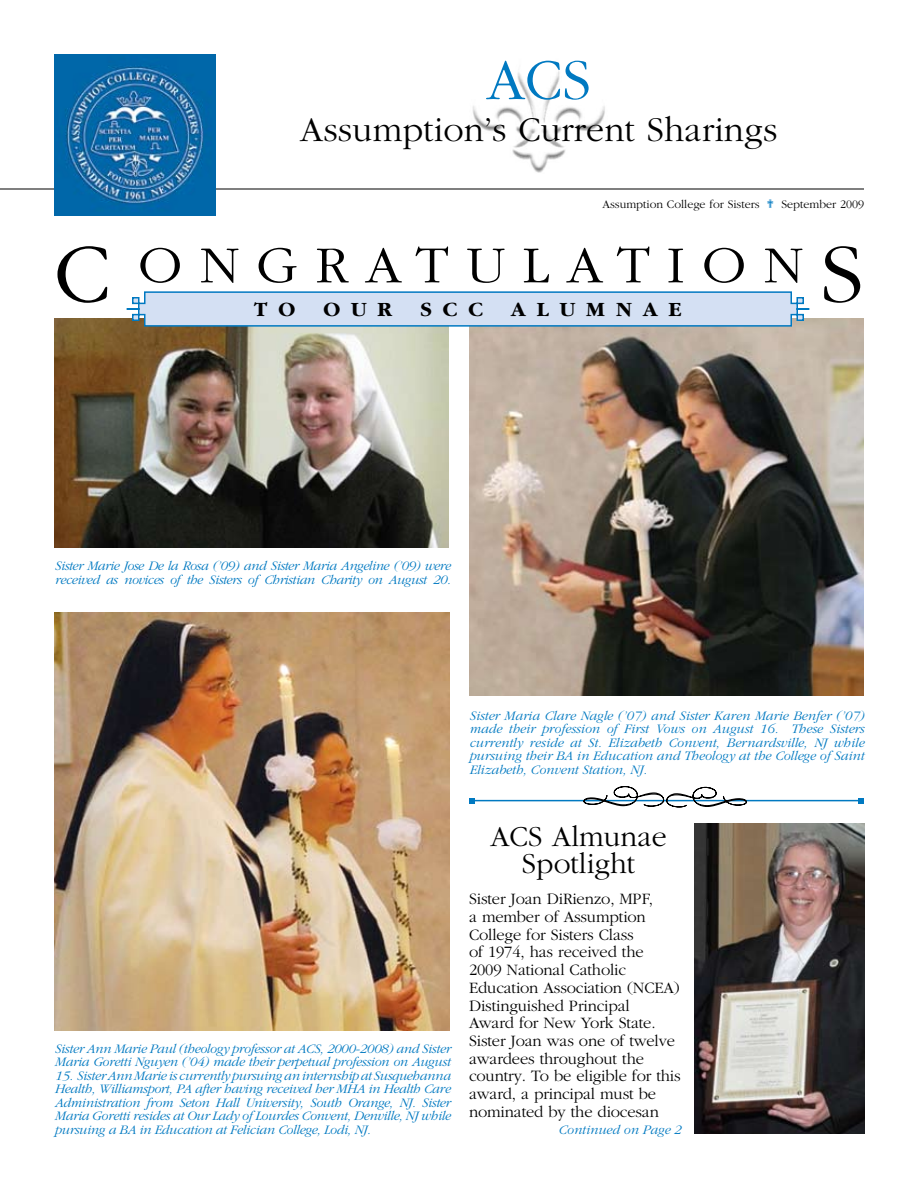
<style>
.page{position:relative;width:918px;height:1188px;background:#fff}
.page>*{position:absolute;margin:0;border:0;box-sizing:border-box;transform-origin:0 0}
.t1{font:300 87px "Garamond";color:#000;scale:1.05 1}
.t2{font:300 60px "Garamond";color:#0079c1}
.t3{font:300 54px "Garamond";letter-spacing:.3em;color:#000;scale:1.05 1}
.t4{font:300 36px "Garamond";letter-spacing:.005em;color:#000}
.t5{font:300 30px/27px "Garamond";color:#000;text-align:center}
.t6{font:700 21px "Garamond";letter-spacing:.5em;color:#000;scale:1.05 1}
.t7{font:300 16.5px/17.7px "Garamond";letter-spacing:-.01em;color:#000}
.t8{font:italic 300 13.5px/13.5px "Garamond";letter-spacing:-.02em;color:#0079c1;text-align:justify}
.t9{font:italic 300 13.5px "Garamond";color:#0079c1}
.t10{font:300 12px "Garamond";color:#000}
.s1{font-family:"Monotype Sorts";font-weight:400;color:#0079c1}
.s2{font-size:87px}
</style>
<div class="page">
<img style="left:469px;top:318px;width:395px;height:378px">
<img style="left:54px;top:318px;width:395px;height:230px">
<img style="left:472px;top:71px;width:133px;height:102px">
<hr style="left:0;top:189px;width:864px;height:1px;background:#000">
<img style="left:54px;top:54px;width:162px;height:162px">
<img style="left:695px;top:824px;width:169px;height:310px">
<img style="left:54px;top:612px;width:395px;height:418px">
<hr style="left:472px;top:800px;width:389px;height:1px;background:#0079c1">
<svg style="left:469px;top:798px;width:6px;height:6px"></svg>
<svg style="left:858px;top:798px;width:6px;height:6px"></svg>
<svg style="left:583px;top:786px;width:167px;height:22px"></svg>
<svg style="left:125px;top:291px;width:686px;height:36px;background:#c1d6ec"></svg>
<h2 class="t2" style="left:487px;top:48px;width:106px">ACS</h2>
<h3 class="t4" style="left:300px;top:111px;width:479px">Assumption’s Current Sharings</h3>
<p class="t10" style="left:602px;top:198px;width:263px">Assumption College for Sisters <span class="s1">?</span> September 2009</p>
<h3 class="t3" style="left:54px;top:237px;width:715px"><span class="s2">C</span> ONGRATULATION</h3>
<h3 class="t6" style="left:254px;top:298px;width:41px">T O</h3>
<h3 class="t6" style="left:323px;top:298px;width:67px">OUR</h3>
<h3 class="t6" style="left:420px;top:298px;width:61px">SCC</h3>
<h3 class="t6" style="left:511px;top:298px;width:15px">A</h3>
<h3 class="t6" style="left:537px;top:298px;width:67px">LUM</h3>
<h3 class="t6" style="left:616px;top:298px;width:64px">NAE</h3>
<h1 class="t1" style="left:820px;top:229px;width:43px">S</h1>
<p class="t8" style="left:55px;top:560px;width:397px">Sister Marie Jose De la Rosa (’09) and Sister Maria Angeline (’09) were received as novices of the Sisters of Christian Charity on August 20.</p>
<p class="t8" style="left:469px;top:709px;width:396px">Sister Maria Clare Nagle (’07) and Sister Karen Marie Benfer (’07) made their profession of First Vows on August 16. These Sisters currently reside at St. Elizabeth Convent, Bernardsville, NJ while pursuing their BA in Education and Theology at the College of Saint Elizabeth, Convent Station, NJ.</p>
<p class="t8" style="left:55px;top:1042px;width:397px">Sister Ann Marie Paul (theology professor at ACS, 2000-2008) and Sister<br>Maria Goretti Nguyen (’04) made their perpetual profession on August</p>
<p class="t8" style="left:55px;top:1069px;width:397px">15. Sister Ann Marie is currently pursuing an internship at Susquehanna Health, Williamsport, PA after having received her MHA in Health Care Administration from Seton Hall University, South Orange, NJ. Sister Maria Goretti resides at Our Lady of Lourdes Convent, Denville, NJ while pursuing a BA in Education at Felician College, Lodi, NJ.</p>
<h3 class="t5" style="left:490px;top:824px;width:178px">ACS Almunae<br>Spotlight</h3>
<p class="t7" style="left:469px;top:891px;width:213px">Sister Joan DiRienzo, MPF,<br>a member of Assumption<br>College for Sisters Class<br>of 1974, has received the<br>2009 National Catholic<br>Education Association (NCEA)<br>Distinguished Principal<br>Award for New York State.<br>Sister Joan was one of twelve awardees throughout the country. To be eligible for this award, a principal must be nominated by the diocesan</p>
<p class="t9" style="left:558px;top:1123px;width:124px">Continued on Page 2</p>
</div>
